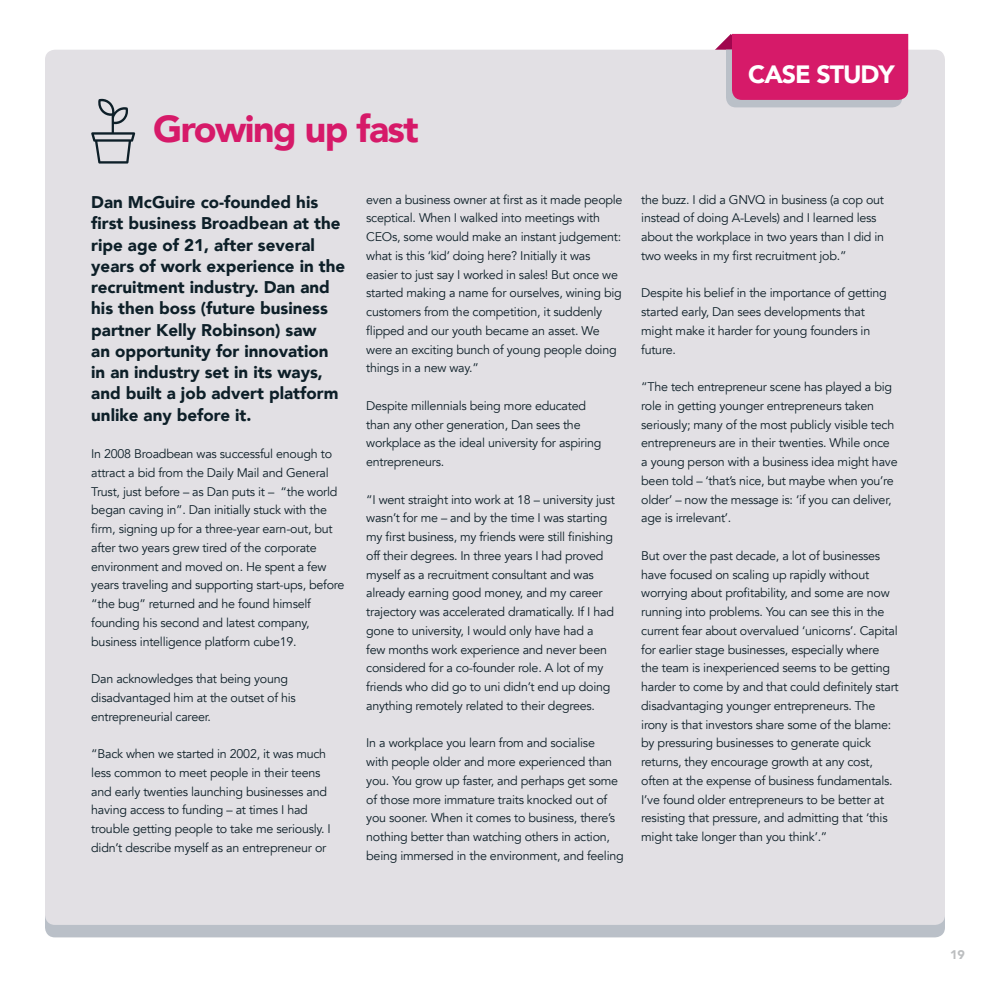
<style>
.page{position:relative;width:990px;height:990px;background:#fff}
.page>*{position:absolute;margin:0;border:0;box-sizing:border-box;transform-origin:0 0}
.t1{font:900 37.5px "Avenir";letter-spacing:-.04em;color:#d61a69}
.t2{font:900 25px "Avenir";letter-spacing:-.04em;color:#fff}
.t3{font:900 16.88px/21.2px "Avenir";color:#0d1f28}
.t4{font:12.5px/18.8px "Avenir";letter-spacing:-.02em;color:#0d1f28}
.t5{font:900 12.5px "Avenir";color:#bcbec0}
</style>
<div class="page">
<div style="left:45px;top:50px;width:900px;height:875px;background:#e2e0e4;border-radius:10px"></div>
<svg style="left:714px;top:34px;width:194px;height:74px;background:#d33b7c"></svg>
<svg style="left:91px;top:99px;width:44px;height:65px"></svg>
<h1 class="t1" style="left:153px;top:97px;width:267px">Growing up fast</h1>
<p class="t3" style="left:91px;top:191px;width:255px">Dan McGuire co-founded his first business Broadbean at the ripe age of 21, after several years of work experience in the recruitment industry. Dan and his then boss (future business partner Kelly Robinson) saw<br>an opportunity for innovation in an industry set in its ways, and built a job advert platform unlike any before it.</p>
<p class="t4" style="left:91px;top:445px;width:255px">In 2008 Broadbean was successful enough to attract a bid from the Daily Mail and General Trust, just before – as Dan puts it – “the world began caving in”. Dan initially stuck with the firm, signing up for a three-year earn-out, but after two years grew tired of the corporate environment and moved on. He spent a few years traveling and supporting start-ups, before “the bug” returned and he found himself founding his second and latest company, business intelligence platform cube19.</p>
<p class="t4" style="left:91px;top:670px;width:206px">Dan acknowledges that being young disadvantaged him at the outset of his entrepreneurial career.</p>
<p class="t4" style="left:91px;top:745px;width:241px">“Back when we started in 2002, it was much less common to meet people in their teens and early twenties launching businesses and having access to funding – at times I had trouble getting people to take me seriously. I didn’t describe myself as an entrepreneur or</p>
<p class="t4" style="left:366px;top:190px;width:258px">even a business owner at first as it made people sceptical. When I walked into meetings with CEOs, some would make an instant judgement: what is this ‘kid’ doing here? Initially it was easier to just say I worked in sales! But once we started making a name for ourselves, wining big customers from the competition, it suddenly flipped and our youth became an asset. We were an exciting bunch of young people doing things in a new way.”</p>
<p class="t4" style="left:366px;top:397px;width:237px">Despite millennials being more educated than any other generation, Dan sees the workplace as the ideal university for aspiring entrepreneurs.</p>
<p class="t4" style="left:366px;top:490px;width:250px">“I went straight into work at 18 – university just wasn’t for me – and by the time I was starting my first business, my friends were still finishing off their degrees. In three years I had proved myself as a recruitment consultant and was already earning good money, and my career trajectory was accelerated dramatically. If I had gone to university, I would only have had a few months work experience and never been considered for a co-founder role. A lot of my friends who did go to uni didn’t end up doing anything remotely related to their degrees.</p>
<p class="t4" style="left:366px;top:734px;width:259px">In a workplace you learn from and socialise<br>with people older and more experienced than you. You grow up faster, and perhaps get some of those more immature traits knocked out of you sooner. When it comes to business, there’s nothing better than watching others in action, being immersed in the environment, and feeling</p>
<h2 class="t2" style="left:748px;top:53px;width:148px">CASE STUDY</h2>
<p class="t4" style="left:641px;top:190px;width:244px">the buzz. I did a GNVQ in business (a cop out instead of doing A-Levels) and I learned less about the workplace in two years than I did in two weeks in my first recruitment job.”</p>
<p class="t4" style="left:641px;top:284px;width:247px">Despite his belief in the importance of getting started early, Dan sees developments that might make it harder for young founders in future.</p>
<p class="t4" style="left:641px;top:378px;width:258px">“The tech entrepreneur scene has played a big role in getting younger entrepreneurs taken seriously; many of the most publicly visible tech entrepreneurs are in their twenties. While once a young person with a business idea might have been told – ‘that’s nice, but maybe when you’re older’ – now the message is: ‘if you can deliver, age is irrelevant’.</p>
<p class="t4" style="left:641px;top:547px;width:259px">But over the past decade, a lot of businesses have focused on scaling up rapidly without worrying about profitability, and some are now running into problems. You can see this in the current fear about overvalued ‘unicorns’. Capital for earlier stage businesses, especially where the team is inexperienced seems to be getting harder to come by and that could definitely start disadvantaging younger entrepreneurs. The irony is that investors share some of the blame: by pressuring businesses to generate quick returns, they encourage growth at any cost, often at the expense of business fundamentals.<br>I’ve found older entrepreneurs to be better at resisting that pressure, and admitting that ‘this might take longer than you think’.”</p>
<p class="t5" style="left:950px;top:944px;width:16px">19</p>
</div>
